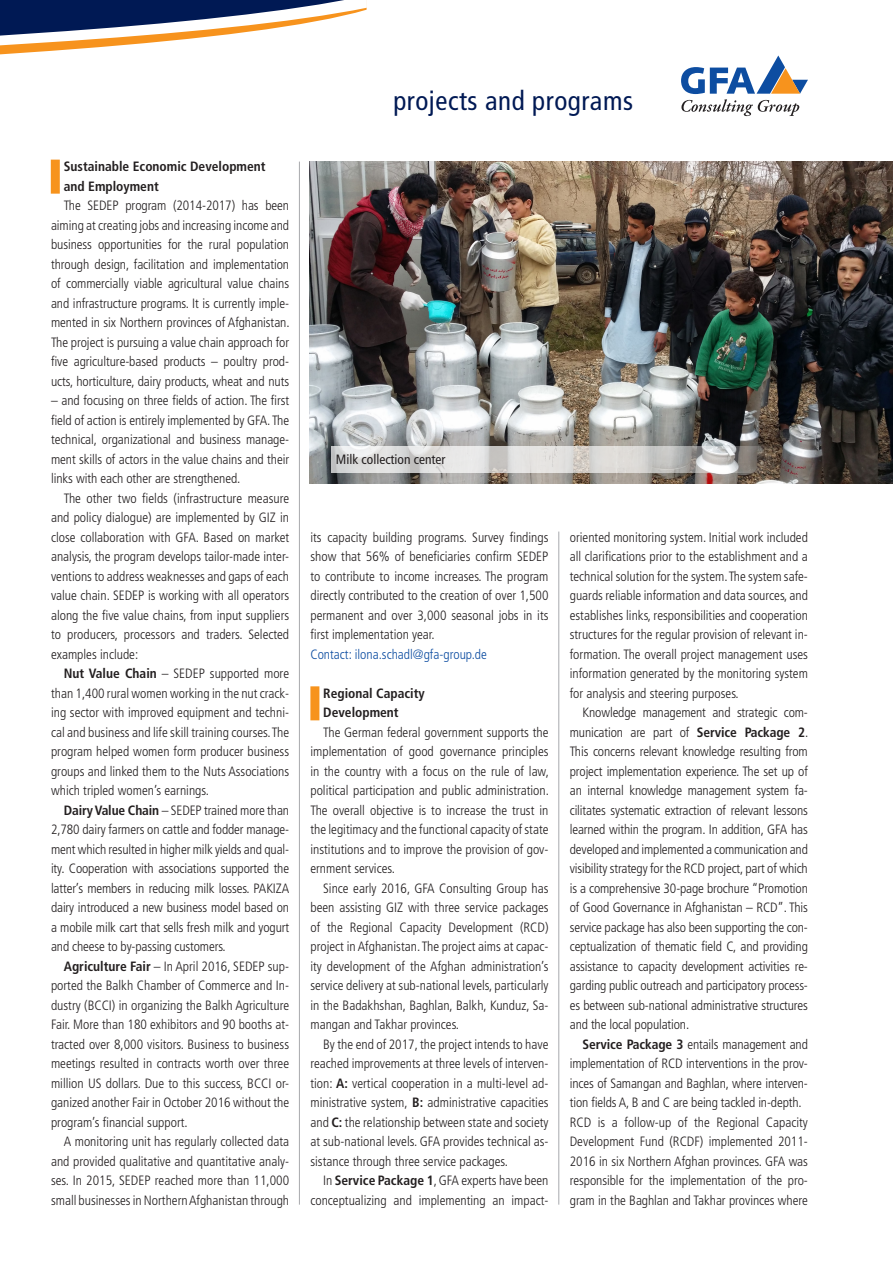
<style>
.page{position:relative;width:893px;height:1263px;background:#fff}
.page>*{position:absolute;margin:0;border:0;box-sizing:border-box;transform-origin:0 0}
._08_Kolumnentitel{font:condensed 27px "Frutiger LT Std";letter-spacing:.02em;color:#001954}
._04_Header{font:300 condensed 13.5px/19.5px "Frutiger LT Std";color:#231f20;text-align:justify}
._04_Header-2{font:700 condensed 13.5px/19.5px "Frutiger LT Std";color:#231f20}
._04_Header-3{font:300 condensed 13.5px "Frutiger LT Std";color:#0d4da1}
._04_Header-4{font:condensed 13.5px "Frutiger LT Std";color:#231f20}
.s1{font-weight:700}
</style>
<div class="page">
<svg style="left:681px;top:55px;width:127px;height:61px"></svg>
<hr style="left:558px;top:531px;width:1px;height:673px;background:#a8a9ad">
<hr style="left:299px;top:162px;width:1px;height:1042px;background:#a8a9ad">
<img style="left:310px;top:162px;width:583px;height:321px">
<svg style="left:0;top:0;width:367px;height:55px"></svg>
<svg style="left:332px;top:446px;width:445px;height:26px"></svg>
<div style="left:310px;top:686px;width:9px;height:34px;background:#f7931d"></div>
<div style="left:51px;top:160px;width:9px;height:34px;background:#f7931d"></div>
<p class="_04_Header-2" style="left:64px;top:157px;width:203px">Sustainable Economic Development and Employment</p>
<p class="_04_Header" style="left:51px;top:196px;width:240px;text-indent:13px">The SEDEP program (2014-2017) has been aiming at creating jobs and increasing income and business opportunities for the rural population through design, facilitation and implementation of commercially viable agricultural value chains and infrastructure programs. It is currently imple&shy;mented in six Northern provinces of Afghanistan.<br>The project is pursuing a value chain approach for five agriculture-based products – poultry prod&shy;ucts, horticulture, dairy products, wheat and nuts</p>
<p class="_04_Header" style="left:51px;top:391px;width:240px">– and focusing on three fields of action. The first field of action is entirely implemented by GFA. The technical, organizational and business manage&shy;ment skills of actors in the value chains and their links with each other are strengthened.</p>
<p class="_04_Header" style="left:51px;top:488px;width:240px;text-indent:13px">The other two fields (infrastructure measure and policy dialogue) are implemented by GIZ in close collaboration with GFA. Based on market analysis, the program develops tailor-made inter&shy;ventions to address weaknesses and gaps of each value chain. SEDEP is working with all operators along the five value chains, from input suppliers to producers, processors and traders. Selected examples include:</p>
<p class="_04_Header" style="left:51px;top:664px;width:240px;text-indent:13px"><span class="s1">Nut Value Chain</span> – SEDEP supported more than 1,400 rural women working in the nut crack&shy;ing sector with improved equipment and techni&shy;cal and business and life skill training courses. The program helped women form producer business groups and linked them to the Nuts Associations which tripled women’s earnings.</p>
<p class="_04_Header" style="left:51px;top:800px;width:240px;text-indent:13px"><span class="s1">Dairy Value Chain</span> – SEDEP trained more than 2,780 dairy farmers on cattle and fodder manage&shy;ment which resulted in higher milk yields and qual&shy;ity. Cooperation with associations supported the latter’s members in reducing milk losses. PAKIZA dairy introduced a new business model based on a mobile milk cart that sells fresh milk and yogurt and cheese to by-passing customers.</p>
<p class="_04_Header" style="left:51px;top:956px;width:240px;text-indent:13px"><span class="s1">Agriculture Fair</span> – In April 2016, SEDEP sup&shy;ported the Balkh Chamber of Commerce and In&shy;dustry (BCCI) in organizing the Balkh Agriculture Fair. More than 180 exhibitors and 90 booths at&shy;tracted over 8,000 visitors. Business to business meetings resulted in contracts worth over three million US dollars. Due to this success, BCCI or&shy;ganized another Fair in October 2016 without the program’s financial support.</p>
<p class="_04_Header" style="left:51px;top:1132px;width:240px;text-indent:13px">A monitoring unit has regularly collected data and provided qualitative and quantitative analy&shy;ses. In 2015, SEDEP reached more than 11,000 small businesses in Northern Afghanistan through</p>
<p class="_08_Kolumnentitel" style="left:393px;top:85px;width:241px">projects and programs</p>
<p class="_04_Header-4" style="left:336px;top:451px;width:111px">Milk collection center</p>
<p class="_04_Header" style="left:310px;top:527px;width:240px">its capacity building programs. Survey findings show that 56% of beneficiaries confirm SEDEP to contribute to income increases. The program directly contributed to the creation of over 1,500 permanent and over 3,000 seasonal jobs in its first implementation year.</p>
<p class="_04_Header-3" style="left:310px;top:646px;width:178px">Contact: ilona.schadl@gfa-group.de</p>
<p class="_04_Header-2" style="left:323px;top:683px;width:103px">Regional Capacity</p>
<p class="_04_Header-2" style="left:323px;top:703px;width:77px">Development</p>
<p class="_04_Header" style="left:310px;top:722px;width:240px;text-indent:13px">The German federal government supports the implementation of good governance principles in the country with a focus on the rule of law, political participation and public administration.<br>The overall objective is to increase the trust in the legitimacy and the functional capacity of state institutions and to improve the provision of gov&shy;ernment services.</p>
<p class="_04_Header" style="left:310px;top:878px;width:240px;text-indent:13px">Since early 2016, GFA Consulting Group has been assisting GIZ with three service packages of the Regional Capacity Development (RCD) project in Afghanistan. The project aims at capac&shy;ity development of the Afghan administration’s service delivery at sub-national levels, particularly in the Badakhshan, Baghlan, Balkh, Kunduz, Sa&shy;mangan and Takhar provinces.</p>
<p class="_04_Header" style="left:310px;top:1034px;width:240px;text-indent:13px">By the end of 2017, the project intends to have reached improvements at three levels of interven&shy;tion: <span class="s1">A:</span> vertical cooperation in a multi-level ad&shy;ministrative system, <span class="s1">B:</span> administrative capacities and <span class="s1">C:</span> the relationship between state and society at sub-national levels. GFA provides technical as&shy;sistance through three service packages.</p>
<p class="_04_Header" style="left:310px;top:1171px;width:240px;text-align:right">In <span class="s1">Service Package 1</span>, GFA experts have been conceptualizing and implementing an impact-</p>
<p class="_04_Header" style="left:570px;top:527px;width:240px">oriented monitoring system. Initial work included all clarifications prior to the establishment and a technical solution for the system. The system safe&shy;guards reliable information and data sources, and establishes links, responsibilities and cooperation structures for the regular provision of relevant in&shy;formation. The overall project management uses information generated by the monitoring system for analysis and steering purposes.</p>
<p class="_04_Header" style="left:570px;top:703px;width:240px;text-indent:13px">Knowledge management and strategic com&shy;munication are part of <span class="s1">Service Package 2</span>.<br>This concerns relevant knowledge resulting from project implementation experience. The set up of an internal knowledge management system fa&shy;cilitates systematic extraction of relevant lessons learned within the program. In addition, GFA has developed and implemented a communication and visibility strategy for the RCD project, part of which is a comprehensive 30-page brochure “Promotion of Good Governance in Afghanistan – RCD”. This service package has also been supporting the con&shy;ceptualization of thematic field C, and providing assistance to capacity development activities re&shy;garding public outreach and participatory process&shy;es between sub-national administrative structures and the local population.</p>
<p class="_04_Header" style="left:570px;top:1034px;width:240px;text-indent:13px"><span class="s1">Service Package 3</span> entails management and implementation of RCD interventions in the prov&shy;inces of Samangan and Baghlan, where interven&shy;tion fields A, B and C are being tackled in-depth.</p>
<p class="_04_Header" style="left:570px;top:1112px;width:240px">RCD is a follow-up of the Regional Capacity Development Fund (RCDF) implemented 2011- 2016 in six Northern Afghan provinces. GFA was responsible for the implementation of the pro&shy;gram in the Baghlan and Takhar provinces where</p>
</div>
